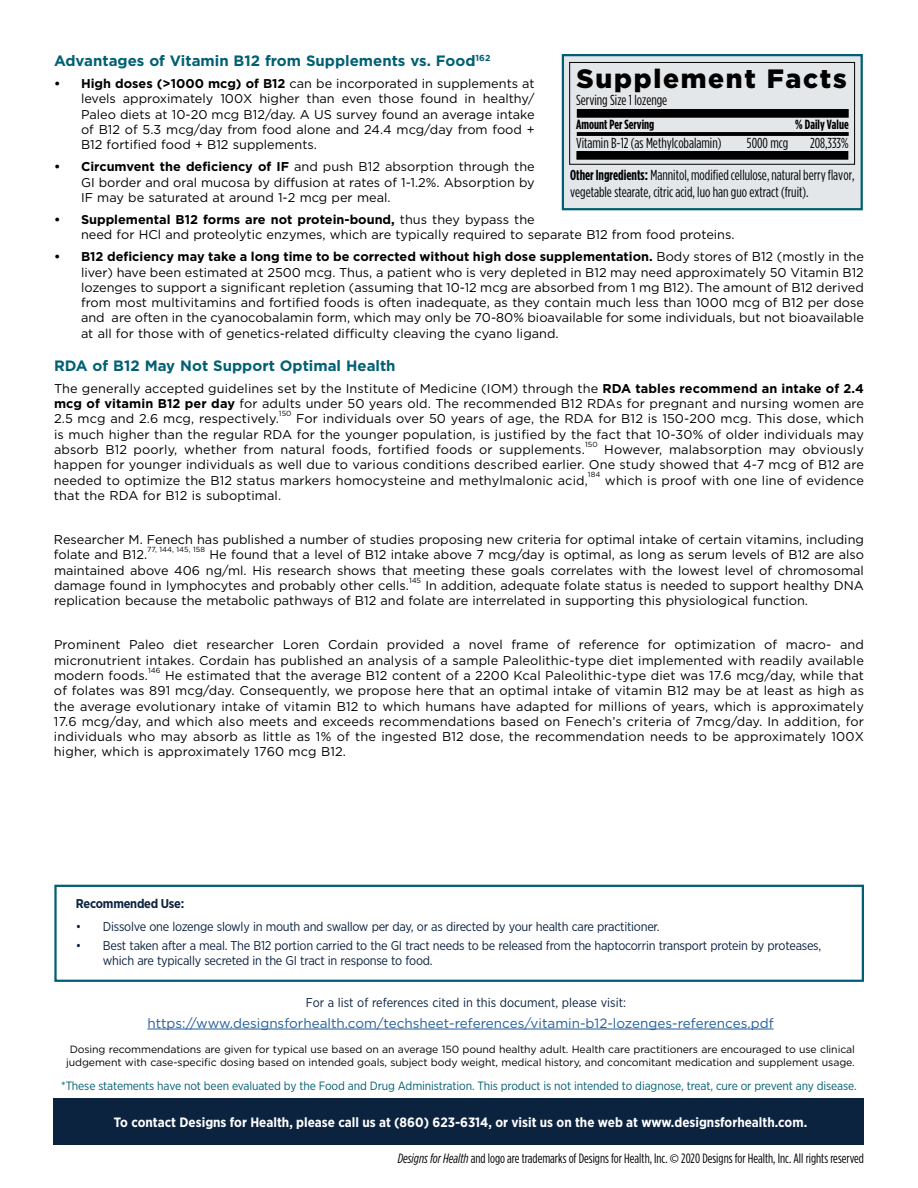
<style>
.page{position:relative;width:918px;height:1188px;background:#fff}
.page>*{position:absolute;margin:0;border:0;box-sizing:border-box;transform-origin:0 0}
.t1{font:900 26.55px "Gotham";letter-spacing:.065em;color:#000}
.t2{font:700 15px "Gotham";color:#006073}
.t3{font:14.4px/17.4px "Gotham Condensed";color:#000}
.t4{font:13.5px "Gotham Condensed";color:#000}
.t5{font:700 13.5px "Gotham Narrow";color:#fff}
.t6{font:13.5px "Gotham";color:#215e9e}
.t7{font:700 13.2px "Gotham Condensed";color:#000}
.t8{font:12.75px/15.3px "Gotham";color:#000;text-align:justify}
.t9{font:12.75px/15px "Gotham Narrow";letter-spacing:-.02em;color:#0c2340}
.t10{font:12.75px "Gotham Narrow";color:#0c2340}
.t11{font:700 12.75px "Gotham Narrow";letter-spacing:-.02em;color:#0c2340}
.t12{font:12px "Gotham Narrow";letter-spacing:-.01em;color:#006073}
.t13{font:10.5px/12.6px "Gotham";letter-spacing:-.01em;color:#000;text-align:center}
.t14{font:7.35px "Gotham";color:#000}
.s1{font-weight:700}
.s2{font-style:italic}
.s3{font-family:"Myriad Pro"}
</style>
<div class="page">
<div style="left:54px;top:1098px;width:810px;height:47px;background:#0c2340"></div>
<div style="left:54px;top:885px;width:810px;height:97px;border:2px solid #006073"></div>
<hr style="left:147px;top:1029px;width:627px;height:1px;background:#215e9e">
<div style="left:562px;top:54px;width:301px;height:156px;background:#e4e7ea;border:2px solid #006073"></div>
<div style="left:569px;top:62px;width:286px;height:103px;border:1px solid #000"></div>
<div style="left:577px;top:109px;width:272px;height:9px;background:#000"></div>
<svg style="left:577px;top:132px;width:272px;height:4px"></svg>
<div style="left:576px;top:151px;width:272px;height:9px;background:#000"></div>
<p class="t2" style="left:54px;top:51px;width:438px">Advantages of Vitamin B12 from Supplements vs. Food<sup>162</sup></p>
<p class="t8" style="left:81px;top:76px;width:455px;text-indent:-27px"><span class="s1">• High doses (&gt;1000 mcg) of B12</span> can be incorporated in supplements at levels approximately 100X higher than even those found in healthy/ Paleo diets at 10-20 mcg B12/day. A US survey found an average intake of B12 of 5.3 mcg/day from food alone and 24.4 mcg/day from food + B12 fortified food + B12 supplements.</p>
<p class="t8" style="left:81px;top:159px;width:455px;text-indent:-27px"><span class="s1">• Circumvent the deficiency of IF</span> and push B12 absorption through the GI border and oral mucosa by diffusion at rates of 1-1.2%. Absorption by IF may be saturated at around 1-2 mcg per meal.</p>
<p class="t8" style="left:81px;top:212px;width:655px;text-indent:-27px"><span class="s1">• Supplemental B12 forms are not protein-bound,</span> thus they bypass the<br>need for HCl and proteolytic enzymes, which are typically required to separate B12 from food proteins.</p>
<p class="t8" style="left:81px;top:249px;width:785px;text-indent:-27px"><span class="s1">• B12 deficiency may take a long time to be corrected without high dose supplementation.</span> Body stores of B12 (mostly in the liver) have been estimated at 2500 mcg. Thus, a patient who is very depleted in B12 may need approximately 50 Vitamin B12 lozenges to support a significant repletion (assuming that 10-12 mcg are absorbed from 1 mg B12). The amount of B12 derived from most multivitamins and fortified foods is often inadequate, as they contain much less than 1000 mcg of B12 per dose and are often in the cyanocobalamin form, which may only be 70-80% bioavailable for some individuals, but not bioavailable at all for those with of genetics-related difficulty cleaving the cyano ligand.</p>
<p class="t2" style="left:54px;top:356px;width:343px">RDA of B12 May Not Support Optimal Health</p>
<p class="t8" style="left:54px;top:380px;width:812px">The generally accepted guidelines set by the Institute of Medicine (IOM) through the <span class="s1">RDA tables recommend an intake of 2.4 mcg of vitamin B12 per day</span> for adults under 50 years old. The recommended B12 RDAs for pregnant and nursing women are 2.5 mcg and 2.6 mcg, respectively.</p>
<h1 class="t1" style="left:577px;top:63px;width:272px">Supplement Facts</h1>
<p class="t3" style="left:576px;top:91px;width:93px">Serving Size 1 lozenge</p>
<p class="t7" style="left:576px;top:116px;width:80px">Amount Per Serving</p>
<p class="t3" style="left:576px;top:134px;width:147px">Vitamin B-12 (as Methylcobalamin)</p>
<p class="t7" style="left:795px;top:117px;width:55px">% Daily Value</p>
<p class="t3" style="left:747px;top:134px;width:43px">5000 mcg</p>
<p class="t3" style="left:810px;top:134px;width:40px">208,333%</p>
<p class="t3" style="left:570px;top:166px;width:286px"><span class="s1">Other Ingredients:</span> Mannitol, modified cellulose, natural berry flavor, vegetable stearate, citric acid, luo han guo extract (fruit).</p>
<p class="t14" style="left:279px;top:409px;width:14px">150</p>
<p class="t8" style="left:54px;top:411px;width:812px;text-indent:242px">For individuals over 50 years of age, the RDA for B12 is 150-200 mcg. This dose, which is much higher than the regular RDA for the younger population, is justified by the fact that 10-30% of older individuals may absorb B12 poorly, whether from natural foods, fortified foods or supplements.</p>
<p class="t14" style="left:585px;top:440px;width:14px">150</p>
<p class="t8" style="left:54px;top:442px;width:812px;text-indent:550px">However, malabsorption may obviously happen for younger individuals as well due to various conditions described earlier. One study showed that 4-7 mcg of B12 are needed to optimize the B12 status markers homocysteine and methylmalonic acid,</p>
<p class="t14" style="left:588px;top:470px;width:14px">184</p>
<p class="t8" style="left:605px;top:472px;width:261px">which is proof with one line of evidence</p>
<p class="t8" style="left:54px;top:488px;width:229px">that the RDA for B12 is suboptimal.</p>
<p class="t8" style="left:54px;top:532px;width:811px">Researcher M. Fenech has published a number of studies proposing new criteria for optimal intake of certain vitamins, including folate and B12.</p>
<p class="t14" style="left:147px;top:545px;width:59px">77, 144, 145, 158</p>
<p class="t8" style="left:54px;top:547px;width:812px;text-indent:156px">He found that a level of B12 intake above 7 mcg/day is optimal, as long as serum levels of B12 are also maintained above 406 ng/ml. His research shows that meeting these goals correlates with the lowest level of chromosomal damage found in lymphocytes and probably other cells.</p>
<p class="t14" style="left:409px;top:575px;width:14px">145</p>
<p class="t8" style="left:54px;top:578px;width:812px;text-indent:371px">In addition, adequate folate status is needed to support healthy DNA replication because the metabolic pathways of B12 and folate are interrelated in supporting this physiological function.</p>
<p class="t8" style="left:54px;top:637px;width:812px">Prominent Paleo diet researcher Loren Cordain provided a novel frame of reference for optimization of macro- and micronutrient intakes. Cordain has published an analysis of a sample Paleolithic-type diet implemented with readily available modern foods.</p>
<p class="t14" style="left:148px;top:665px;width:14px">146</p>
<p class="t8" style="left:54px;top:668px;width:812px;text-indent:111px">He estimated that the average B12 content of a 2200 Kcal Paleolithic-type diet was 17.6 mcg/day, while that of folates was 891 mcg/day. Consequently, we propose here that an optimal intake of vitamin B12 may be at least as high as the average evolutionary intake of vitamin B12 to which humans have adapted for millions of years, which is approximately 17.6 mcg/day, and which also meets and exceeds recommendations based on Fenech’s criteria of 7mcg/day. In addition, for individuals who may absorb as little as 1% of the ingested B12 dose, the recommendation needs to be approximately 100X higher, which is approximately 1760 mcg B12.</p>
<p class="t11" style="left:76px;top:895px;width:110px">Recommended Use:</p>
<p class="t9" style="left:76px;top:918px;width:585px">• Dissolve one lozenge slowly in mouth and swallow per day, or as directed by your health care practitioner.</p>
<p class="t9" style="left:103px;top:938px;width:720px;text-indent:-27px">• Best taken after a meal. The B12 portion carried to the GI tract needs to be released from the haptocorrin transport protein by proteases, which are typically secreted in the GI tract in response to food.</p>
<p class="t10" style="left:306px;top:994px;width:322px">For a list of references cited in this document, please visit:</p>
<p class="t6" style="left:147px;top:1014px;width:628px">https://www.designsforhealth.com/techsheet-references/vitamin-b12-lozenges-references.pdf</p>
<p class="t13" style="left:66px;top:1043px;width:790px">Dosing recommendations are given for typical use based on an average 150 pound healthy adult. Health care practitioners are encouraged to use clinical judgement with case-specific dosing based on intended goals, subject body weight, medical history, and concomitant medication and supplement usage.</p>
<p class="t12" style="left:61px;top:1078px;width:797px">*These statements have not been evaluated by the Food and Drug Administration. This product is not intended to diagnose, treat, cure or prevent any disease.</p>
<p class="t5" style="left:114px;top:1114px;width:695px">To contact Designs for Health, please call us at (860) 623-6314, or visit us on the web at www.designsforhealth.com.</p>
<p class="t4" style="left:398px;top:1151px;width:468px"><span class="s2">Designs for Health</span> and logo are trademarks of Designs for Health, Inc. <span class="s3">©</span> 2020 Designs for Health, Inc. All rights reserved</p>
</div>
